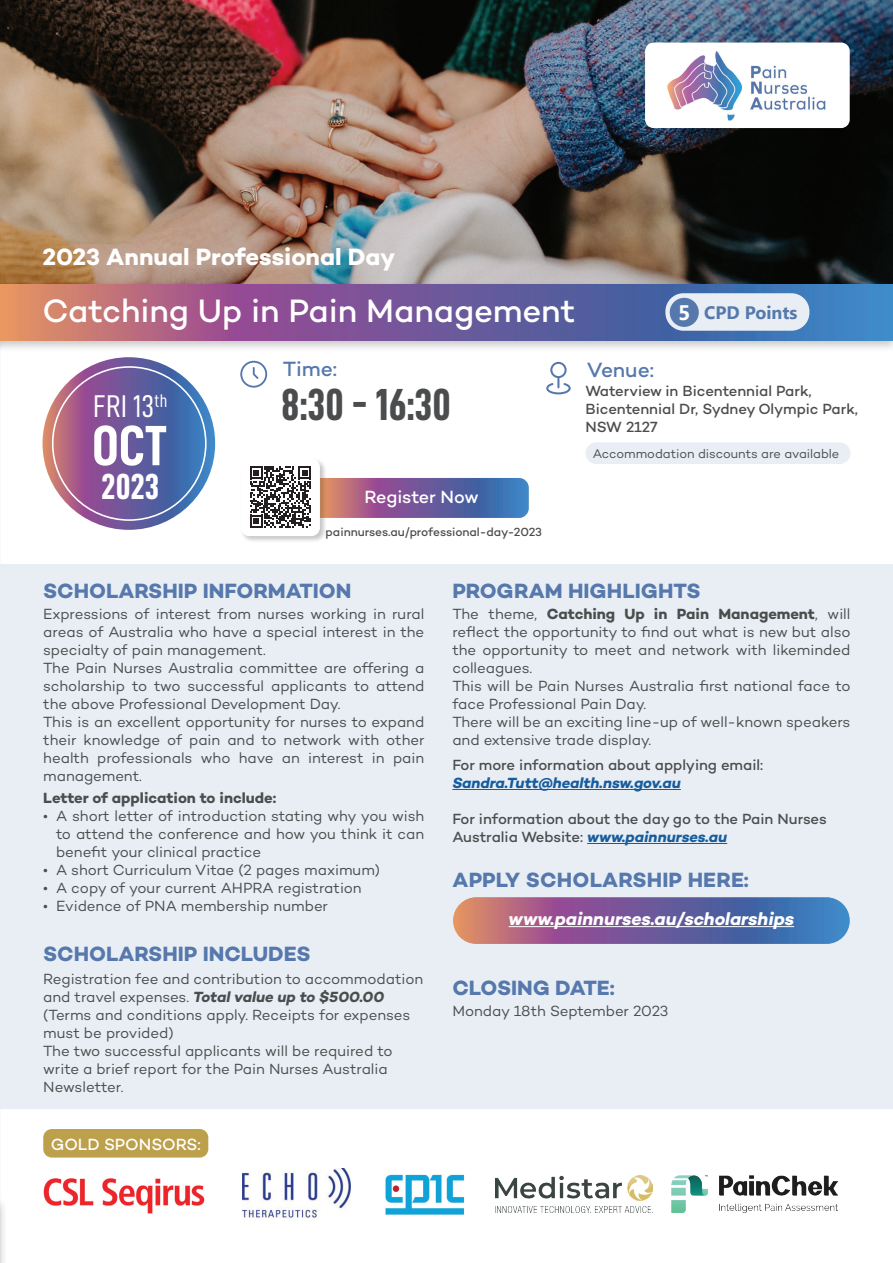
<style>
.page{position:relative;width:893px;height:1263px;background:#fff}
.page>*{position:absolute;margin:0;border:0;box-sizing:border-box;transform-origin:0 0}
.t1{font:57px "D DIN Condensed Bold";color:#fff}
.t2{font:45px "D DIN Condensed Bold";color:#4b4c4d}
.t3{font:36.3px "D DIN Condensed Bold";color:#fff}
.t4{font:500 33px "Campton";color:#fff}
.t5{font:31.5px "D DIN Condensed";color:#fff}
.t6{font:700 24px "Campton";letter-spacing:-.005em;color:#fff}
.t7{font:700 21px "Campton";color:#5678ac}
.t8{font:500 21px "Campton";color:#5678ac}
.t9{font:italic 700 18px "Campton";color:#fff}
.t10{font:500 18px "Campton";letter-spacing:-.01em;color:#fff}
.t11{font:700 18px "Segoe UI";color:#5678ac}
.t12{font:500 16.5px "Campton";color:#fff}
.t13{font:15px/18px "Campton";letter-spacing:-.005em;color:#4b4c4d}
.t14{font:500 15px/18px "Campton";letter-spacing:-.005em;color:#4b4c4d}
.t15{font:700 15px "Campton";color:#4b4c4d}
.t16{font:italic 700 15px "Campton";letter-spacing:-.005em;color:#175d9e}
.t17{font:12.75px "Campton";letter-spacing:-.005em;color:#4b4c4d}
.t18{font:500 12px "Campton";letter-spacing:-.01em;color:#4b4c4d}
.s1{font-size:21px;color:#fff}
.s2{font-weight:700}
.s3{font-weight:700;font-style:italic;color:#175d9e}
.s4{font-weight:700;font-style:italic}
</style>
<div class="page">
<div style="left:0;top:564px;width:893px;height:544px;background:#e8eef4"></div>
<div style="left:0;top:1196px;width:8px;height:67px;background:#231f20;opacity:.25"></div>
<img style="left:0;top:1200px;width:1px;height:63px">
<div style="left:585px;top:442px;width:265px;height:22px;background:#e8eef4;border-radius:11px"></div>
<img style="left:43px;top:357px;width:172px;height:173px;border-radius:86px">
<svg style="left:240px;top:361px;width:27px;height:27px"></svg>
<svg style="left:546px;top:362px;width:25px;height:32px"></svg>
<div style="left:43px;top:1129px;width:165px;height:28px;background:#bca04b;border-radius:9px"></div>
<img style="left:327px;top:478px;width:202px;height:40px">
<img style="left:0;top:0;width:893px;height:280px">
<div style="left:0;top:280px;width:893px;height:72px;background:#231f20;opacity:.25"></div>
<img style="left:0;top:284px;width:893px;height:56px">
<div style="left:665px;top:293px;width:144px;height:38px;background:#e8eef4;border-radius:18px"></div>
<div style="left:645px;top:43px;width:205px;height:85px;background:#fff;border-radius:9px"></div>
<img style="left:667px;top:51px;width:159px;height:70px">
<div style="left:670px;top:298px;width:29px;height:29px;background:#5678ac;border-radius:50%"></div>
<div style="left:240px;top:458px;width:87px;height:85px;background:#231f20;opacity:.25"></div>
<div style="left:241px;top:459px;width:78px;height:76px;background:#fff;border-radius:8px"></div>
<div style="left:241px;top:459px;width:79px;height:77px;border:1px solid #fff;border-radius:8px"></div>
<svg style="left:250px;top:466px;width:61px;height:62px"></svg>
<img style="left:385px;top:1174px;width:80px;height:41px">
<img style="left:672px;top:1175px;width:165px;height:37px">
<img style="left:495px;top:1175px;width:157px;height:38px">
<img style="left:43px;top:1178px;width:162px;height:36px">
<img style="left:243px;top:1168px;width:108px;height:50px">
<img style="left:453px;top:897px;width:397px;height:47px;border-radius:23px">
<hr style="left:509px;top:926px;width:285px;height:1px;background:#fff">
<hr style="left:452px;top:789px;width:229px;height:1px;background:#175d9e">
<hr style="left:587px;top:843px;width:140px;height:1px;background:#175d9e">
<h3 class="t6" style="left:43px;top:242px;width:354px">2023 Annual Professional Day</h3>
<h3 class="t4" style="left:43px;top:290px;width:534px">Catching Up in Pain Management</h3>
<p class="t11" style="left:678px;top:302px;width:121px"><span class="s1">5</span> CPD Points</p>
<h3 class="t5" style="left:93px;top:389px;width:76px">FRI 13<sup>th</sup></h3>
<h1 class="t1" style="left:92px;top:414px;width:76px">OCT</h1>
<h3 class="t3" style="left:101px;top:466px;width:60px">2023</h3>
<h3 class="t8" style="left:283px;top:355px;width:56px">Time:</h3>
<h2 class="t2" style="left:281px;top:379px;width:171px">8:30 - 16:30</h2>
<p class="t10" style="left:365px;top:486px;width:115px">Register Now</p>
<p class="t18" style="left:326px;top:524px;width:218px">painnurses.au/professional-day-2023</p>
<h3 class="t8" style="left:587px;top:356px;width:69px">Venue:</h3>
<p class="t14" style="left:585px;top:382px;width:274px">Waterview in Bicentennial Park,<br>Bicentennial Dr, Sydney Olympic Park,<br>NSW 2127</p>
<p class="t17" style="left:593px;top:445px;width:248px">Accommodation discounts are available</p>
<h3 class="t7" style="left:43px;top:578px;width:310px">SCHOLARSHIP INFORMATION</h3>
<h3 class="t7" style="left:452px;top:578px;width:250px">PROGRAM HIGHLIGHTS</h3>
<p class="t13" style="left:43px;top:605px;width:383px">Expressions of interest from nurses working in rural areas of Australia who have a special interest in the specialty of pain management.<br>The Pain Nurses Australia committee are offering a scholarship to two successful applicants to attend the above Professional Development Day.<br>This is an excellent opportunity for nurses to expand their knowledge of pain and to network with other health professionals who have an interest in pain management.</p>
<p class="t13" style="left:452px;top:605px;width:400px">The theme, <span class="s2">Catching Up in Pain Management</span>, will reflect the opportunity to find out what is new but also the opportunity to meet and network with likeminded colleagues.<br>This will be Pain Nurses Australia first national face to face Professional Pain Day.<br>There will be an exciting line-up of well-known speakers and extensive trade display.</p>
<p class="t14" style="left:452px;top:755px;width:312px">For more information about applying email:</p>
<p class="t16" style="left:452px;top:773px;width:230px">Sandra.Tutt@health.nsw.gov.au</p>
<p class="t14" style="left:452px;top:809px;width:376px">For information about the day go to the Pain Nurses<br>Australia Website: <span class="s3">www.painnurses.au</span></p>
<p class="t15" style="left:43px;top:788px;width:235px">Letter of application to include:</p>
<p class="t13" style="left:56px;top:806px;width:370px;text-align:justify;text-indent:-13px">• A short letter of introduction stating why you wish to attend the conference and how you think it can benefit your clinical practice</p>
<p class="t13" style="left:43px;top:860px;width:338px">• A short Curriculum Vitae (2 pages maximum)</p>
<p class="t13" style="left:43px;top:878px;width:320px">• A copy of your current AHPRA registration</p>
<p class="t13" style="left:43px;top:896px;width:286px">• Evidence of PNA membership number</p>
<h3 class="t7" style="left:452px;top:867px;width:298px">APPLY SCHOLARSHIP HERE:</h3>
<p class="t9" style="left:509px;top:907px;width:287px">www.painnurses.au/scholarships</p>
<h3 class="t7" style="left:43px;top:940px;width:269px">SCHOLARSHIP INCLUDES</h3>
<p class="t13" style="left:43px;top:969px;width:381px">Registration fee and contribution to accommodation and travel expenses. <span class="s4">Total value up to $500.00 </span>(Terms and conditions apply. Receipts for expenses must be provided)<br>The two successful applicants will be required to write a brief report for the Pain Nurses Australia Newsletter.</p>
<p class="t12" style="left:51px;top:1133px;width:151px">GOLD SPONSORS:</p>
<h3 class="t7" style="left:452px;top:975px;width:164px">CLOSING DATE:</h3>
<p class="t13" style="left:452px;top:1002px;width:218px">Monday 18th September 2023</p>
</div>
